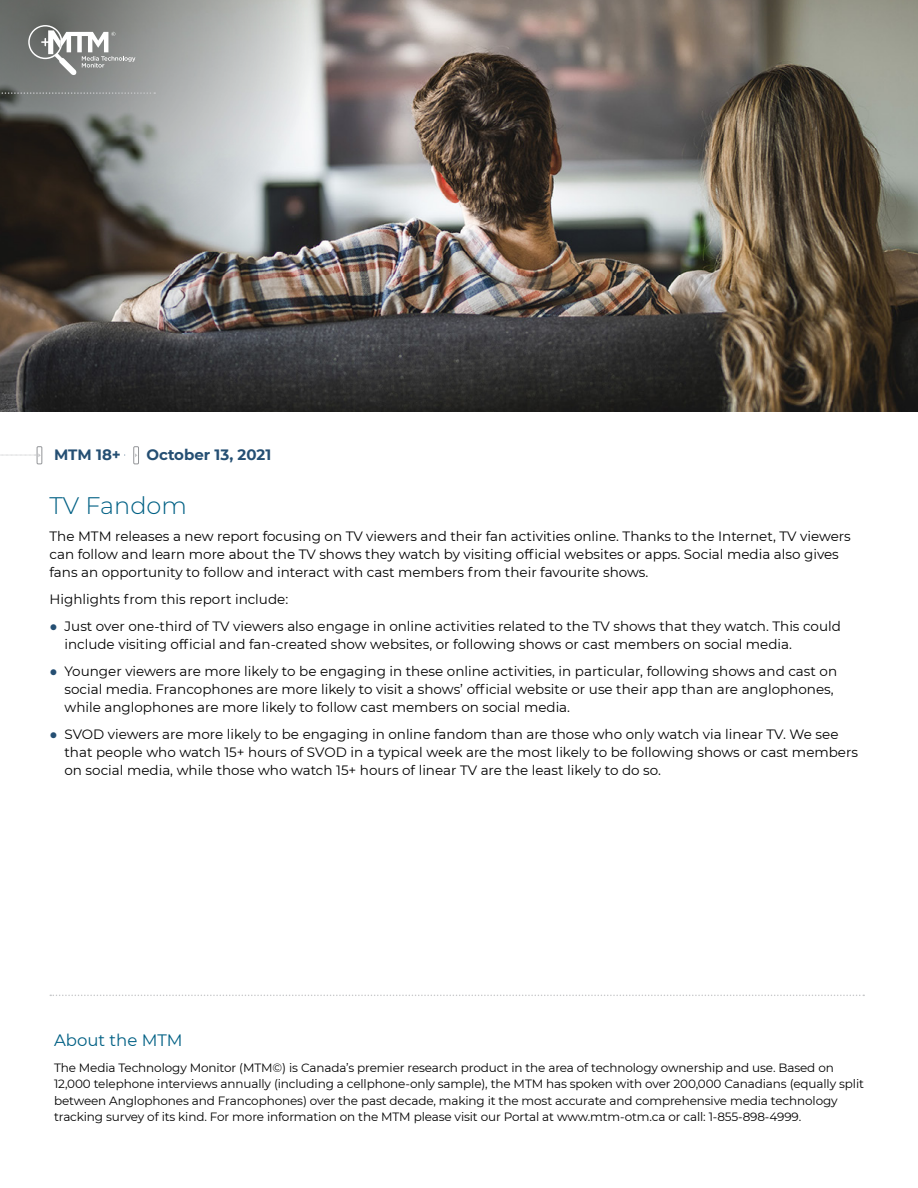
<style>
.page{position:relative;width:918px;height:1188px;background:#fff}
.page>*{position:absolute;margin:0;border:0;box-sizing:border-box;transform-origin:0 0}
.t1{font:300 24px "Montserrat";color:#006084}
.t2{font:16.5px "Montserrat";color:#006084}
.t3{font:700 15px "Montserrat";color:#254f73}
.t4{font:13.5px/18px "Montserrat";color:#000}
.t5{font:12px/16.5px "Montserrat";letter-spacing:-.01em;color:#000}
.s1{font-family:"Impact";color:#254f73}
</style>
<div class="page">
<img style="left:0;top:0;width:918px;height:412px">
<img style="left:0;top:0;width:539px;height:358px">
<svg style="left:28px;top:25px;width:107px;height:50px"></svg>
<svg style="left:0;top:92px;width:155px;height:2px"></svg>
<svg style="left:50px;top:995px;width:814px;height:1px"></svg>
<div style="left:37px;top:447px;width:5px;height:17px;border:1px solid #939598"></div>
<svg style="left:0;top:453px;width:41px;height:4px"></svg>
<div style="left:134px;top:447px;width:5px;height:17px;border:1px solid #939598"></div>
<p class="t3" style="left:54px;top:444px;width:68px">MTM 18+</p>
<p class="t3" style="left:146px;top:444px;width:126px">October 13, 2021</p>
<h1 class="t1" style="left:50px;top:490px;width:139px">TV Fandom</h1>
<p class="t4" style="left:50px;top:527px;width:803px">The MTM releases a new report focusing on TV viewers and their fan activities online. Thanks to the Internet, TV viewers can follow and learn more about the TV shows they watch by visiting official websites or apps. Social media also gives fans an opportunity to follow and interact with cast members from their favourite shows.</p>
<p class="t4" style="left:50px;top:590px;width:240px">Highlights from this report include:</p>
<p class="t4" style="left:64px;top:617px;width:778px;text-indent:-15px"><span class="s1">●</span> Just over one-third of TV viewers also engage in online activities related to the TV shows that they watch. This could include visiting official and fan-created show websites, or following shows or cast members on social media.</p>
<p class="t4" style="left:64px;top:662px;width:774px;text-indent:-15px"><span class="s1">●</span> Younger viewers are more likely to be engaging in these online activities, in particular, following shows and cast on social media. Francophones are more likely to visit a shows’ official website or use their app than are anglophones, while anglophones are more likely to follow cast members on social media.</p>
<p class="t4" style="left:64px;top:725px;width:795px;text-indent:-15px"><span class="s1">●</span> SVOD viewers are more likely to be engaging in online fandom than are those who only watch via linear TV. We see that people who watch 15+ hours of SVOD in a typical week are the most likely to be following shows or cast members on social media, while those who watch 15+ hours of linear TV are the least likely to do so.</p>
<p class="t2" style="left:54px;top:1029px;width:130px">About the MTM</p>
<p class="t5" style="left:54px;top:1059px;width:812px">The Media Technology Monitor (MTM©) is Canada’s premier research product in the area of technology ownership and use. Based on 12,000 telephone interviews annually (including a cellphone-only sample), the MTM has spoken with over 200,000 Canadians (equally split between Anglophones and Francophones) over the past decade, making it the most accurate and comprehensive media technology tracking survey of its kind. For more information on the MTM please visit our Portal at www.mtm-otm.ca or call: 1-855-898-4999.</p>
</div>
